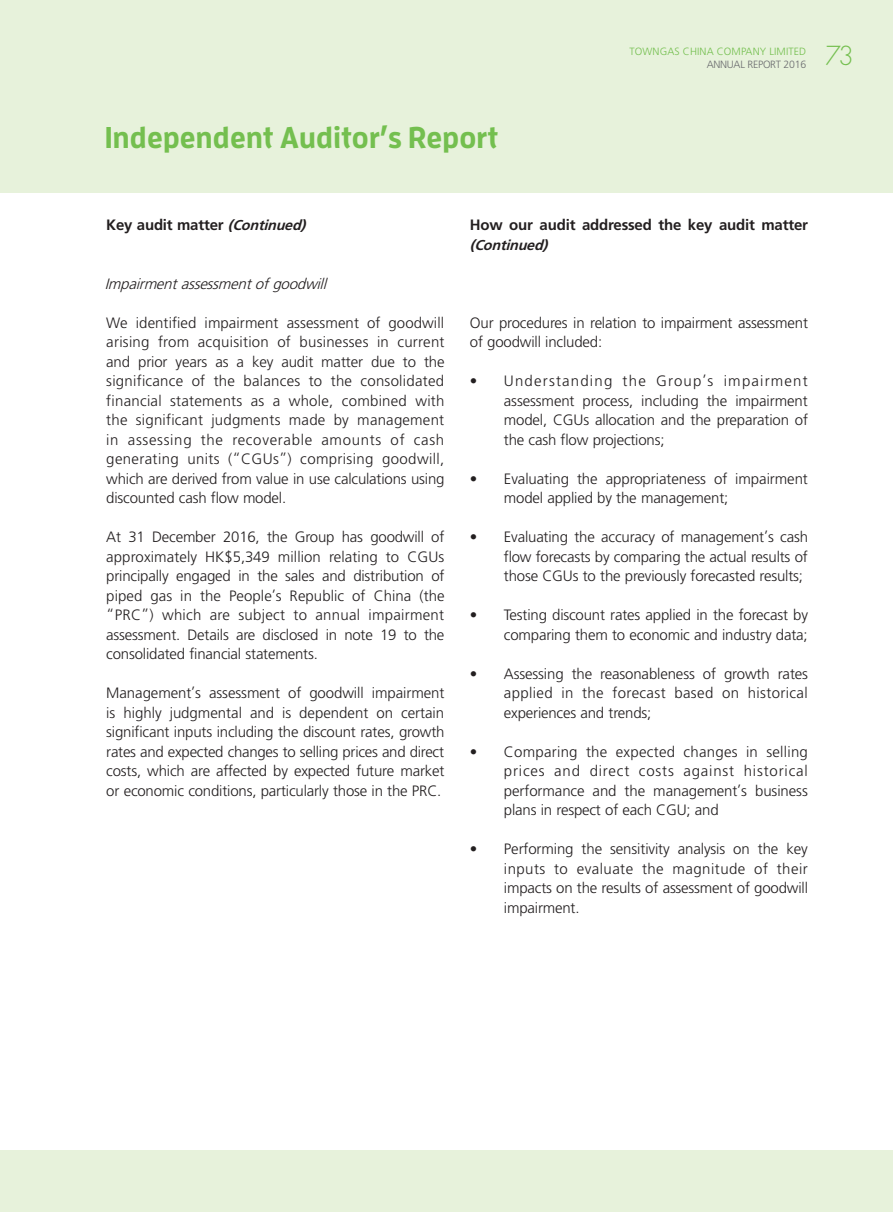
<style>
.page{position:relative;width:893px;height:1212px;background:#e7f2db}
.page>*{position:absolute;margin:0;border:0;box-sizing:border-box;transform-origin:0 0}
.t1{font:700 30px "Enzo OT";letter-spacing:.005em;color:#74bf4f}
.t2{font:300 25.5px "Futura Std";color:#74bf4f}
.Body_Text{font:300 15px/19.5px "Frutiger LT Std";letter-spacing:-.01em;color:#231f20;text-align:justify}
.Body_Text-2{font:700 15px "Frutiger LT Std";letter-spacing:-.01em;color:#231f20}
.Body_Text-3{font:italic 300 15px "Frutiger LT Std";color:#231f20}
.Body_Text-4{font:italic 700 14.25px "Frutiger LT Std";color:#231f20}
.t3{font:300 10.5px "Frutiger LT Std";letter-spacing:.01em;color:#74bf4f}
.t4{font:300 10.5px "Frutiger LT Std";color:#6c6d70}
.s1{font-style:italic;font-size:14.25px}
</style>
<div class="page">
<div style="left:0;top:193px;width:893px;height:956px;background:#fff"></div>
<h1 class="t1" style="left:105px;top:118px;width:395px">Independent Auditor’s Report</h1>
<p class="t3" style="left:630px;top:45px;width:178px">TOWNGAS CHINA COMPANY LIMITED</p>
<p class="t4" style="left:707px;top:59px;width:101px">ANNUAL REPORT 2016</p>
<h2 class="t2" style="left:825px;top:40px;width:30px">73</h2>
<p class="Body_Text-2" style="left:106px;top:216px;width:205px">Key audit matter <span class="s1">(Continued)</span></p>
<p class="Body_Text-2" style="left:470px;top:216px;width:340px">How our audit addressed the key audit matter</p>
<p class="Body_Text-4" style="left:470px;top:236px;width:83px">(Continued)</p>
<p class="Body_Text-3" style="left:105px;top:275px;width:228px">Impairmentassessmentofgoodwill</p>
<p class="Body_Text" style="left:470px;top:313px;width:340px">Our procedures in relation to impairment assessment of goodwill included:</p>
<p class="Body_Text" style="left:504px;top:371px;width:306px;text-indent:-34px">• Understanding the Group’s impairment assessment process, including the impairment model, CGUs allocation and the preparation of the cash flow projections;</p>
<p class="Body_Text" style="left:504px;top:469px;width:306px;text-indent:-34px">• Evaluating the appropriateness of impairment model applied by the management;</p>
<p class="Body_Text" style="left:504px;top:527px;width:306px;text-indent:-34px">• Evaluating the accuracy of management’s cash flow forecasts by comparing the actual results of those CGUs to the previously forecasted results;</p>
<p class="Body_Text" style="left:470px;top:605px;width:340px;text-align:right">• Testing discount rates applied in the forecast by comparing them to economic and industry data;</p>
<p class="Body_Text" style="left:504px;top:664px;width:306px;text-indent:-34px">• Assessing the reasonableness of growth rates applied in the forecast based on historical experiences and trends;</p>
<p class="Body_Text" style="left:504px;top:742px;width:306px;text-indent:-34px">• Comparing the expected changes in selling prices and direct costs against historical performance and the management’s business plans in respect of each CGU; and</p>
<p class="Body_Text" style="left:504px;top:839px;width:306px;text-indent:-34px">• Performing the sensitivity analysis on the key inputs to evaluate the magnitude of their impacts on the results of assessment of goodwill impairment.</p>
<p class="Body_Text" style="left:106px;top:313px;width:340px">We identified impairment assessment of goodwill arising from acquisition of businesses in current and prior years as a key audit matter due to the significance of the balances to the consolidated financial statements as a whole, combined with the significant judgments made by management in assessing the recoverable amounts of cash generating units (“CGUs”) comprising goodwill, which are derived from value in use calculations using discounted cash flow model.</p>
<p class="Body_Text" style="left:106px;top:527px;width:340px">At 31 December 2016, the Group has goodwill of approximately HK$5,349 million relating to CGUs principally engaged in the sales and distribution of piped gas in the People’s Republic of China (the “PRC”) which are subject to annual impairment assessment. Details are disclosed in note 19 to the consolidated financial statements.</p>
<p class="Body_Text" style="left:106px;top:683px;width:340px">Management’s assessment of goodwill impairment is highly judgmental and is dependent on certain significant inputs including the discount rates, growth rates and expected changes to selling prices and direct costs, which are affected by expected future market or economic conditions, particularly those in the PRC.</p>
</div>
